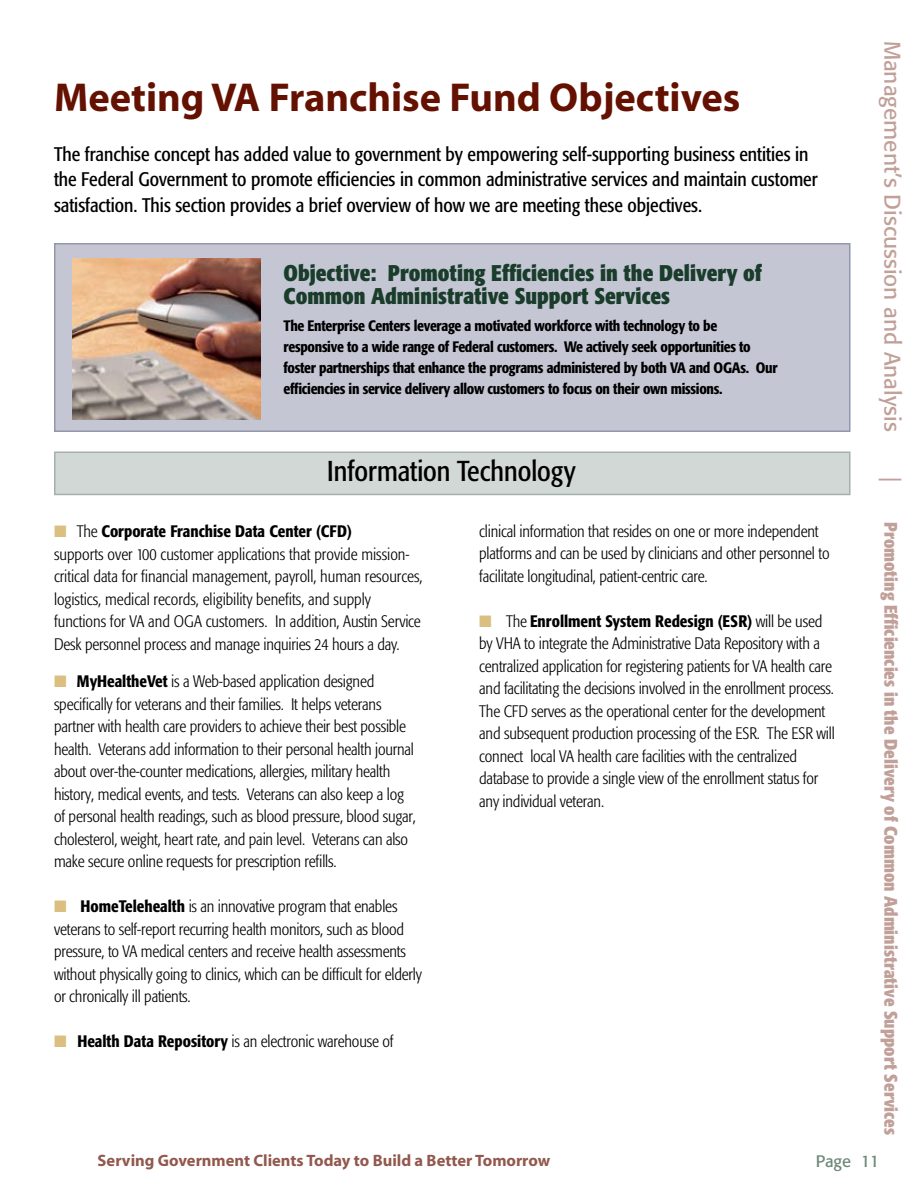
<style>
.page{position:relative;width:918px;height:1188px;background:#fff}
.page>*{position:absolute;margin:0;border:0;box-sizing:border-box;transform-origin:0 0}
.t1{font:700 40.5px "Myriad";color:#641101}
.t2{font:condensed 28.5px "Formata";color:#000}
.t3{font:700 condensed 22.5px/22.5px "Formata";color:#1a3c2b}
.t4{font:22.5px "Formata";color:#c1a099}
.t5{font:condensed 19.5px/25.5px "Formata";color:#000}
.t6{font:700 condensed 18px "Formata";color:#c1a099}
.t7{font:300 condensed 16.5px/22.5px "Formata";letter-spacing:-.01em;color:#000}
.t8{font:700 16.5px "Myriad";color:#92584d}
.t9{font:16.5px "Formata";letter-spacing:-.01em;color:#6d8878}
.t10{font:500 condensed 15px/21px "Formata";letter-spacing:-.02em;color:#000}
.s1{color:#dabf80}
.s2{font-weight:500}
</style>
<div class="page">
<div style="left:55px;top:452px;width:795px;height:42px;background:#d1d8d5"></div>
<div style="left:54px;top:452px;width:796px;height:43px;border:2px solid #a3b1aa"></div>
<div style="left:55px;top:244px;width:795px;height:187px;background:#c4c6d4"></div>
<div style="left:54px;top:243px;width:796px;height:189px;border:2px solid #9397ab"></div>
<img style="left:72px;top:258px;width:189px;height:162px">
<h1 class="t1" style="left:54px;top:77px;width:688px">Meeting VA Franchise Fund Objectives</h1>
<p class="t5" style="left:54px;top:141px;width:765px">The franchise concept has added value to government by empowering self-supporting business entities in the Federal Government to promote efficiencies in common administrative services and maintain customer satisfaction. This section provides a brief overview of how we are meeting these objectives.</p>
<h3 class="t3" style="left:284px;top:262px;width:480px">Objective: Promoting Efficiencies in the Delivery of<br>Common Administrative Support Services</h3>
<p class="t10" style="left:284px;top:316px;width:496px">The Enterprise Centers leverage a motivated workforce with technology to be responsive to a wide range of Federal customers. We actively seek opportunities to foster partnerships that enhance the programs administered by both VA and OGAs. Our efficiencies in service delivery allow customers to focus on their own missions.</p>
<h2 class="t2" style="left:327px;top:455px;width:250px">Information Technology</h2>
<p class="t7" style="left:54px;top:520px;width:370px"><span class="s1">■</span> The <span class="s2">Corporate Franchise Data Center (CFD)<br></span>supports over 100 customer applications that provide mission&shy;critical data for financial management, payroll, human resources, logistics, medical records, eligibility benefits, and supply functions for VA and OGA customers. In addition, Austin Service Desk personnel process and manage inquiries 24 hours a day.</p>
<p class="t7" style="left:54px;top:671px;width:363px"><span class="s1">■</span> <span class="s2">MyHealtheVet</span> is a Web-based application designed specifically for veterans and their families. It helps veterans partner with health care providers to achieve their best possible health. Veterans add information to their personal health journal about over-the-counter medications, allergies, military health history, medical events, and tests. Veterans can also keep a log of personal health readings, such as blood pressure, blood sugar, cholesterol, weight, heart rate, and pain level. Veterans can also make secure online requests for prescription refills.</p>
<p class="t7" style="left:54px;top:896px;width:369px"><span class="s1">■</span> <span class="s2">HomeTelehealth</span> is an innovative program that enables veterans to self-report recurring health monitors, such as blood pressure, to VA medical centers and receive health assessments without physically going to clinics, which can be difficult for elderly or chronically ill patients.</p>
<p class="t7" style="left:54px;top:1031px;width:341px"><span class="s1">■</span> <span class="s2">Health Data Repository</span> is an electronic warehouse of</p>
<p class="t7" style="left:479px;top:520px;width:352px">clinical information that resides on one or more independent platforms and can be used by clinicians and other personnel to facilitate longitudinal, patient-centric care.</p>
<p class="t7" style="left:479px;top:610px;width:357px"><span class="s1">■</span> The <span class="s2">Enrollment System Redesign (ESR)</span> will be used by VHA to integrate the Administrative Data Repository with a centralized application for registering patients for VA health care and facilitating the decisions involved in the enrollment process.<br>The CFD serves as the operational center for the development and subsequent production processing of the ESR. The ESR will connect local VA health care facilities with the centralized database to provide a single view of the enrollment status for any individual veteran.</p>
<h3 class="t4" style="left:906px;top:40px;width:392px;rotate:90deg">Management’s Discussion and Analysis</h3>
<h3 class="t4" style="left:906px;top:477px;width:7px;rotate:90deg">|</h3>
<p class="t6" style="left:902px;top:522px;width:615px;rotate:90deg">Promoting Efficiencies in the Delivery of Common Administrative Support Services</p>
<p class="t8" style="left:98px;top:1152px;width:454px">Serving Government Clients Today to Build a Better Tomorrow</p>
<p class="t9" style="left:816px;top:1151px;width:65px">Page 11</p>
</div>
